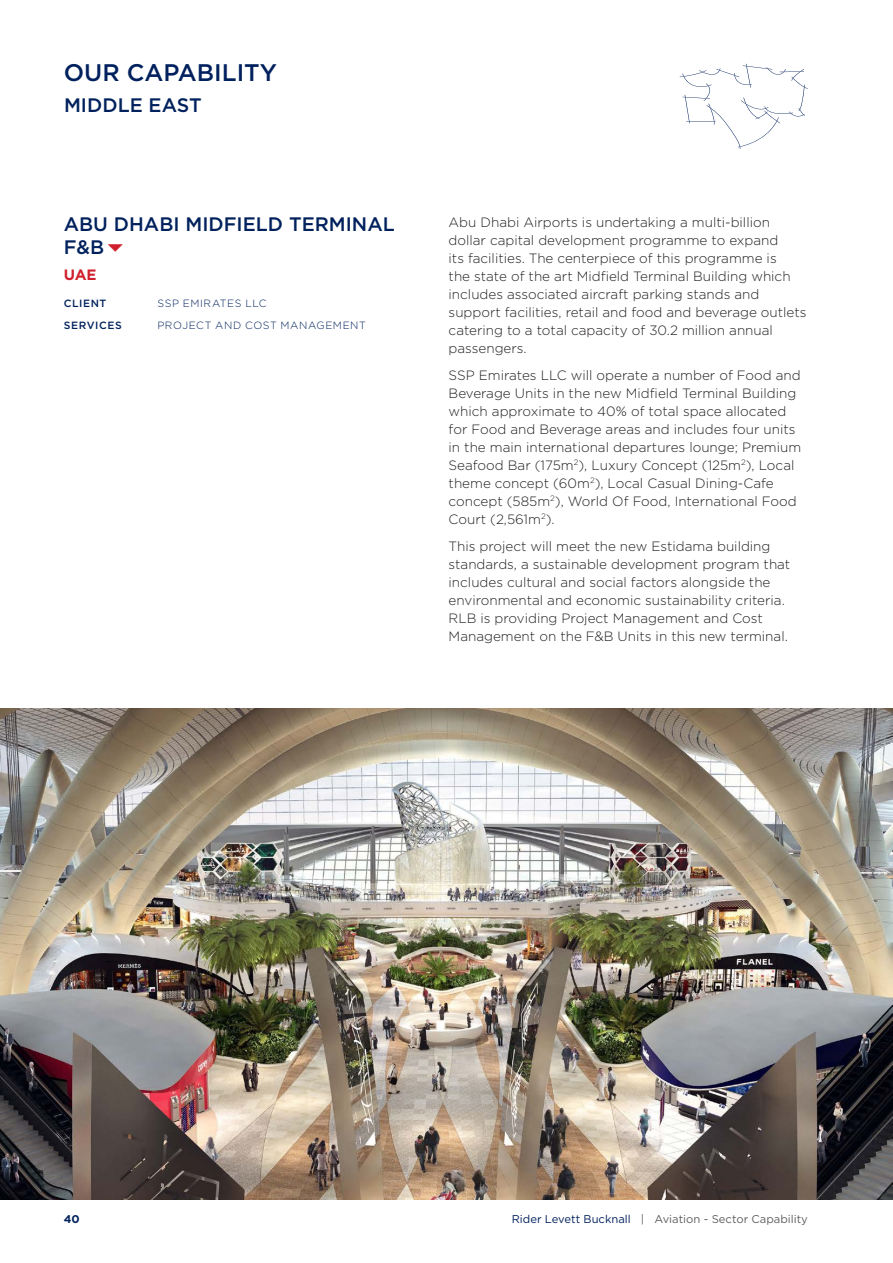
<style>
.page{position:relative;width:893px;height:1263px;background:#fff}
.page>*{position:absolute;margin:0;border:0;box-sizing:border-box;transform-origin:0 0}
.Heading_1_-_No_TOC{font:500 24px "Gotham";color:#00215d}
.Project_Name{font:500 19.5px/22.5px "Gotham";color:#00215d}
.Heading_2{font:500 19.5px "Gotham";color:#00215d}
.City__Country{font:700 15px "Gotham";color:#d0202e}
.Body_text{font:300 13.5px/18px "Gotham";color:#231f20}
.t1{font:11.25px "Gotham";color:#5f5f62}
.t2{font:700 11.25px "Gotham";color:#00215d}
.Details{font:300 10.5px "Gotham";letter-spacing:.05em;color:#00215d}
.Details-2{font:500 10.5px "Gotham";letter-spacing:.055em;color:#00215d}
.s1{color:#00215d}
</style>
<div class="page">
<img style="left:0;top:708px;width:892px;height:491px">
<svg style="left:680px;top:64px;width:128px;height:85px"></svg>
<p class="Heading_1_-_No_TOC" style="left:64px;top:59px;width:215px">OUR CAPABILITY</p>
<p class="Heading_2" style="left:64px;top:94px;width:139px">MIDDLE EAST</p>
<p class="Project_Name" style="left:64px;top:212px;width:333px">ABU DHABI MIDFIELD TERMINAL<br>F&amp;B</p>
<p class="City__Country" style="left:64px;top:266px;width:34px">UAE</p>
<p class="Details-2" style="left:64px;top:297px;width:44px">CLIENT</p>
<p class="Details" style="left:157px;top:298px;width:111px">SSP EMIRATES LLC</p>
<p class="Details-2" style="left:64px;top:320px;width:60px">SERVICES</p>
<p class="Details" style="left:157px;top:320px;width:210px">PROJECT AND COST MANAGEMENT</p>
<p class="Body_text" style="left:449px;top:213px;width:359px">Abu Dhabi Airports is undertaking a multi-billion dollar capital development programme to expand<br>its facilities. The centerpiece of this programme is<br>the state of the art Midfield Terminal Building which includes associated aircraft parking stands and support facilities, retail and food and beverage outlets catering to a total capacity of 30.2 million annual passengers.</p>
<p class="Body_text" style="left:449px;top:366px;width:354px">SSP Emirates LLC will operate a number of Food and Beverage Units in the new Midfield Terminal Building which approximate to 40% of total space allocated for Food and Beverage areas and includes four units in the main international departures lounge; Premium Seafood Bar (175m<sup>2</sup>), Luxury Concept (125m<sup>2</sup>), Local theme concept (60m<sup>2</sup>), Local Casual Dining-Cafe concept (585m<sup>2</sup>), World Of Food, International Food Court (2,561m<sup>2</sup>).</p>
<p class="Body_text" style="left:449px;top:537px;width:343px">This project will meet the new Estidama building standards, a sustainable development program that includes cultural and social factors alongside the environmental and economic sustainability criteria.<br>RLB is providing Project Management and Cost Management on the F&amp;B Units in this new terminal.</p>
<p class="t2" style="left:64px;top:1213px;width:17px">40</p>
<p class="t1" style="left:512px;top:1213px;width:298px"><span class="s1">Rider Levett Bucknall</span> | Aviation - Sector Capability</p>
</div>
